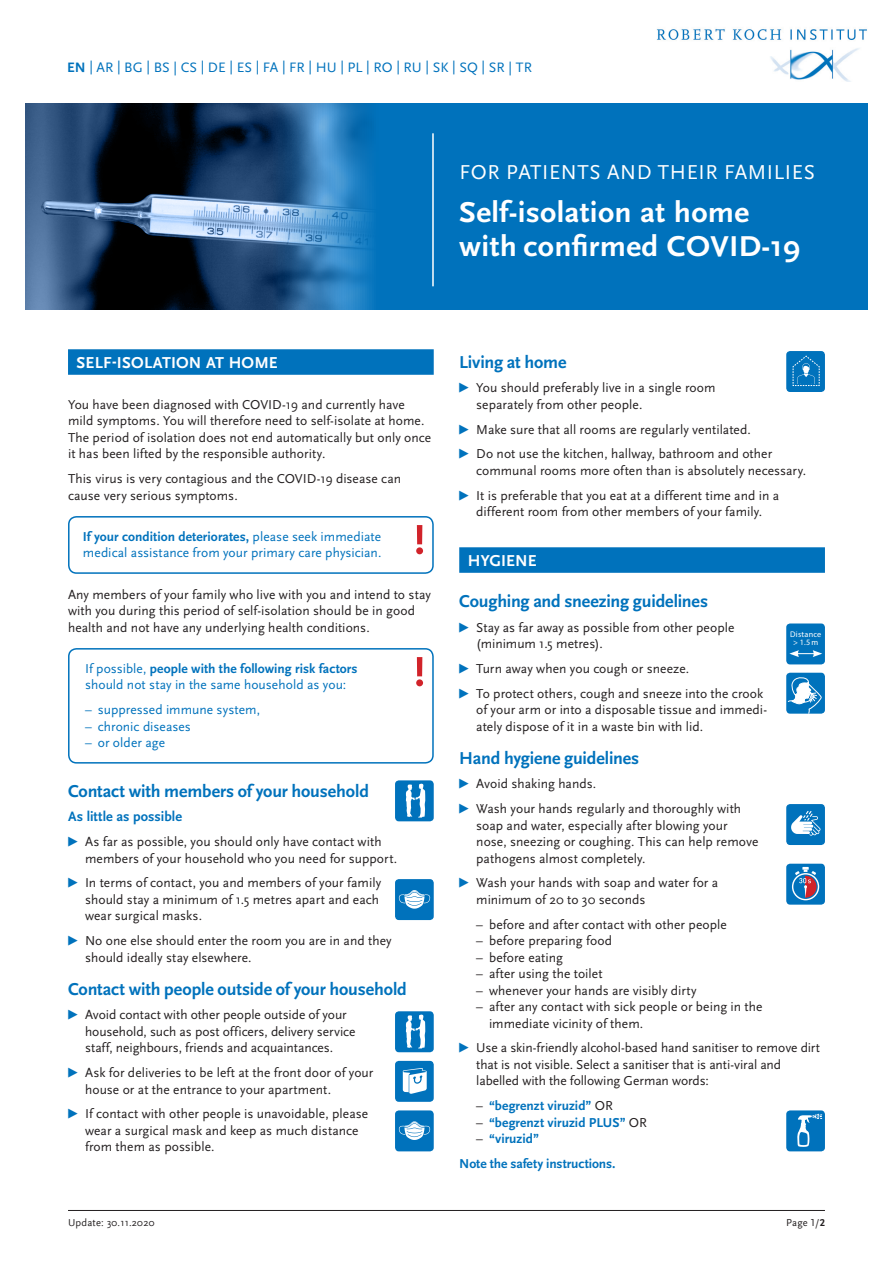
<style>
.page{position:relative;width:893px;height:1263px;background:#fff}
.page>*{position:absolute;margin:0;border:0;box-sizing:border-box;transform-origin:0 0}
.t1{font:700 30px/34.5px "Scala Sans Pro";letter-spacing:.01em;color:#fff;scale:1.05 1}
.t2{font:21px "Scala Sans Pro";letter-spacing:.03em;color:#fff}
.SUB-SUBLINE{font:700 18px "Scala Sans Pro";letter-spacing:-.01em;color:#0072bc}
.BALKEN_HEAD{font:700 16.5px "Scala Sans Pro";letter-spacing:.01em;color:#fff}
.leiste{font:14.25px "Scala Sans Pro";letter-spacing:.005em;color:#0072bc}
.COPY{font:700 14.25px "Scala Sans Pro";letter-spacing:.005em;color:#0072bc}
.BULLETS{font:13.5px/16.5px "Scala Sans Pro";letter-spacing:.005em;color:#231f20}
.COPY-2{font:13.5px/16.5px "Scala Sans Pro";letter-spacing:.005em;color:#231f20}
.BULLET_2{font:13.5px/16.5px "Scala Sans Pro";color:#231f20}
.KASTEN{font:13.5px/16.5px "Scala Sans Pro";color:#0072bc}
.BULLETS-2{font:13.5px/16.5px "Scala Sans Pro";letter-spacing:.005em;color:#0072bc}
.BULLET_2-2{font:700 13.5px "Scala Sans Pro";color:#0072bc}
.BULLET_2-3{font:13.5px "Scala Sans Pro";letter-spacing:.005em;color:#0072bc}
.BULLETS-3{font:700 13.5px "Scala Sans Pro";letter-spacing:-.005em;color:#0072bc}
.t3{font:10.5px "Scala Sans OT";letter-spacing:.02em;color:#231f20}
.t4{font:10.5px "Scala Sans Pro";color:#231f20}
.t5{font:8.25px/8.2px "Myriad Pro";letter-spacing:.03em;color:#fff;text-align:center}
.s1{font-weight:700}
.s2{color:#0072bc}
.s3{font-weight:400;color:#231f20}
</style>
<div class="page">
<svg style="left:26px;top:104px;width:244px;height:206px"></svg>
<svg style="left:270px;top:104px;width:597px;height:206px;fill:#0072bc"></svg>
<hr style="left:432px;top:133px;width:2px;height:153px;background:#fff">
<div style="left:68px;top:349px;width:366px;height:26px;background:#0072bc"></div>
<div style="left:459px;top:547px;width:366px;height:26px;background:#0072bc"></div>
<hr style="left:68px;top:1210px;width:757px;height:1px;background:#231f20">
<div style="left:395px;top:1061px;width:39px;height:41px;background:#0072bc;border-radius:4px"></div>
<svg style="left:403px;top:1068px;width:24px;height:26px"></svg>
<div style="left:395px;top:1110px;width:39px;height:41px;background:#0072bc;border-radius:4px"></div>
<svg style="left:399px;top:1121px;width:31px;height:19px"></svg>
<div style="left:395px;top:879px;width:39px;height:41px;background:#0072bc;border-radius:4px"></div>
<svg style="left:399px;top:890px;width:31px;height:19px"></svg>
<div style="left:786px;top:804px;width:39px;height:41px;background:#0072bc;border-radius:4px"></div>
<svg style="left:791px;top:811px;width:29px;height:25px"></svg>
<div style="left:786px;top:864px;width:39px;height:41px;background:#0072bc;border-radius:4px"></div>
<svg style="left:792px;top:873px;width:27px;height:27px"></svg>
<svg style="left:793px;top:874px;width:25px;height:25px"></svg>
<svg style="left:795px;top:867px;width:21px;height:31px"></svg>
<svg style="left:416px;top:657px;width:7px;height:29px"></svg>
<div style="left:68px;top:648px;width:366px;height:116px;border:2px solid #0072bc;border-radius:8px"></div>
<svg style="left:416px;top:525px;width:7px;height:29px"></svg>
<div style="left:68px;top:516px;width:366px;height:58px;border:2px solid #0072bc;border-radius:8px"></div>
<img style="left:656px;top:29px;width:211px;height:52px">
<div style="left:395px;top:780px;width:39px;height:41px;background:#0072bc;border-radius:4px"></div>
<svg style="left:406px;top:783px;width:19px;height:34px"></svg>
<div style="left:395px;top:1011px;width:39px;height:41px;background:#0072bc;border-radius:4px"></div>
<svg style="left:406px;top:1014px;width:19px;height:34px"></svg>
<div style="left:786px;top:351px;width:39px;height:41px;background:#0072bc;border-radius:4px"></div>
<svg style="left:792px;top:355px;width:28px;height:31px"></svg>
<div style="left:786px;top:623px;width:39px;height:41px;background:#0072bc;border-radius:4px"></div>
<svg style="left:789px;top:650px;width:33px;height:7px"></svg>
<div style="left:786px;top:673px;width:39px;height:41px;background:#0072bc;border-radius:4px"></div>
<svg style="left:787px;top:677px;width:35px;height:37px"></svg>
<div style="left:786px;top:1110px;width:39px;height:41px;background:#0072bc;border-radius:4px"></div>
<svg style="left:797px;top:1114px;width:25px;height:33px"></svg>
<p class="leiste" style="left:67px;top:59px;width:466px"><span class="s1">EN</span> | AR | BG | BS | CS | DE | ES | FA | FR | HU | PL | RO | RU | SK | SQ | SR | TR</p>
<p class="t2" style="left:459px;top:160px;width:357px">FOR PATIENTS AND THEIR FAMILIES</p>
<p class="t1" style="left:459px;top:195px;width:326px">Self-isolation at home with confirmed COVID-19</p>
<p class="BALKEN_HEAD" style="left:77px;top:352px;width:203px">SELF-ISOLATION AT HOME</p>
<p class="COPY-2" style="left:68px;top:396px;width:365px">You have been diagnosed with COVID-19 and currently have mild symptoms. You will therefore need to self-isolate at home.<br>The period of isolation does not end automatically but only once it has been lifted by the responsible authority.</p>
<p class="COPY-2" style="left:68px;top:470px;width:335px">This virus is very contagious and the COVID-19 disease can cause very serious symptoms.</p>
<p class="KASTEN" style="left:83px;top:528px;width:300px"><span class="s1">If your condition deteriorates,</span> please seek immediate medical assistance from your primary care physician.</p>
<p class="COPY-2" style="left:68px;top:586px;width:364px">Any members of your family who live with you and intend to stay with you during this period of self-isolation should be in good health and not have any underlying health conditions.</p>
<p class="BULLETS-2" style="left:85px;top:660px;width:274px">If possible, <span class="s1">people with the following risk factors </span>should not stay in the same household as you:</p>
<p class="BULLET_2-3" style="left:85px;top:702px;width:177px">– suppressed immune system,</p>
<p class="BULLET_2-3" style="left:85px;top:718px;width:107px">– chronic diseases</p>
<p class="BULLET_2-3" style="left:85px;top:735px;width:82px">– or older age</p>
<p class="SUB-SUBLINE" style="left:68px;top:780px;width:302px">Contact with members of your household</p>
<p class="COPY" style="left:68px;top:808px;width:115px">As little as possible</p>
<p class="BULLETS" style="left:85px;top:833px;width:314px;text-indent:-19px"><span class="s2">▶</span> As far as possible, you should only have contact with members of your household who you need for support.</p>
<p class="BULLETS" style="left:85px;top:875px;width:298px;text-indent:-19px"><span class="s2">▶</span> In terms of contact, you and members of your family should stay a minimum of 1.5 metres apart and each wear surgical masks.</p>
<p class="BULLETS" style="left:85px;top:932px;width:308px;text-indent:-19px"><span class="s2">▶</span> No one else should enter the room you are in and they should ideally stay elsewhere.</p>
<p class="SUB-SUBLINE" style="left:68px;top:978px;width:340px">Contact with people outside of your household</p>
<p class="BULLETS" style="left:85px;top:1007px;width:272px;text-indent:-19px"><span class="s2">▶</span> Avoid contact with other people outside of your household, such as post officers, delivery service staff, neighbours, friends and acquaintances.</p>
<p class="BULLETS" style="left:85px;top:1064px;width:290px;text-indent:-19px"><span class="s2">▶</span> Ask for deliveries to be left at the front door of your house or at the entrance to your apartment.</p>
<p class="BULLETS" style="left:85px;top:1106px;width:285px;text-indent:-19px"><span class="s2">▶</span> If contact with other people is unavoidable, please wear a surgical mask and keep as much distance from them as possible.</p>
<p class="SUB-SUBLINE" style="left:459px;top:351px;width:109px">Living at home</p>
<p class="BULLETS" style="left:476px;top:380px;width:241px;text-indent:-19px"><span class="s2">▶</span> You should preferably live in a single room separately from other people.</p>
<p class="BULLETS" style="left:457px;top:421px;width:295px"><span class="s2">▶</span> Make sure that all rooms are regularly ventilated.</p>
<p class="BULLETS" style="left:476px;top:446px;width:331px;text-indent:-19px"><span class="s2">▶</span> Do not use the kitchen, hallway, bathroom and other communal rooms more often than is absolutely necessary.</p>
<p class="BULLETS" style="left:457px;top:487px;width:324px;text-align:center"><span class="s2">▶</span> It is preferable that you eat at a different time and in a different room from other members of your family.</p>
<p class="BALKEN_HEAD" style="left:468px;top:550px;width:70px">HYGIENE</p>
<p class="SUB-SUBLINE" style="left:459px;top:590px;width:250px">Coughing and sneezing guidelines</p>
<p class="BULLETS" style="left:476px;top:619px;width:260px;text-indent:-19px"><span class="s2">▶</span> Stay as far away as possible from other people (minimum 1.5 metres).</p>
<p class="BULLETS" style="left:457px;top:660px;width:234px"><span class="s2">▶</span> Turn away when you cough or sneeze.</p>
<p class="BULLETS" style="left:476px;top:685px;width:291px;text-indent:-19px"><span class="s2">▶</span> To protect others, cough and sneeze into the crook of your arm or into a disposable tissue and immedi&shy;ately dispose of it in a waste bin with lid.</p>
<p class="SUB-SUBLINE" style="left:459px;top:747px;width:182px">Hand hygiene guidelines</p>
<p class="BULLETS" style="left:457px;top:776px;width:141px"><span class="s2">▶</span> Avoid shaking hands.</p>
<p class="BULLETS" style="left:476px;top:800px;width:284px;text-indent:-19px"><span class="s2">▶</span> Wash your hands regularly and thoroughly with soap and water, especially after blowing your nose, sneezing or coughing. This can help remove pathogens almost completely.</p>
<p class="BULLETS" style="left:476px;top:875px;width:244px;text-indent:-19px"><span class="s2">▶</span> Wash your hands with soap and water for a minimum of 20 to 30 seconds</p>
<p class="BULLET_2" style="left:476px;top:916px;width:252px">– before and after contact with other people</p>
<p class="BULLET_2" style="left:476px;top:932px;width:137px">– before preparing food</p>
<p class="BULLET_2" style="left:476px;top:949px;width:88px">– before eating</p>
<p class="BULLET_2" style="left:476px;top:965px;width:128px">– after using the toilet</p>
<p class="BULLET_2" style="left:476px;top:982px;width:222px">– whenever your hands are visibly dirty</p>
<p class="BULLET_2" style="left:489px;top:998px;width:275px;text-indent:-13px">– after any contact with sick people or being in the immediate vicinity of them.</p>
<p class="BULLET_2" style="left:476px;top:1040px;width:345px;text-indent:-19px"><span class="s2">▶</span> Use a skin-friendly alcohol-based hand sanitiser to remove dirt that is not visible. Select a sanitiser that is anti-viral and labelled with the following German words:</p>
<p class="BULLET_2-2" style="left:476px;top:1098px;width:138px"><span class="s3">–</span> “begrenzt viruzid” <span class="s3">OR</span></p>
<p class="BULLET_2-2" style="left:476px;top:1114px;width:172px"><span class="s3">–</span> “begrenzt viruzid PLUS” <span class="s3">OR</span></p>
<p class="BULLET_2-2" style="left:476px;top:1131px;width:64px"><span class="s3">–</span> “viruzid”</p>
<p class="BULLETS-3" style="left:459px;top:1155px;width:158px">Note the safety instructions.</p>
<p class="t5" style="left:790px;top:630px;width:33px">Distance &gt; 1.5m</p>
<p class="t3" style="left:68px;top:1216px;width:88px">Update: 30.11.2020</p>
<p class="t4" style="left:786px;top:1216px;width:40px">Page 1/<span class="s1">2</span></p>
</div>
